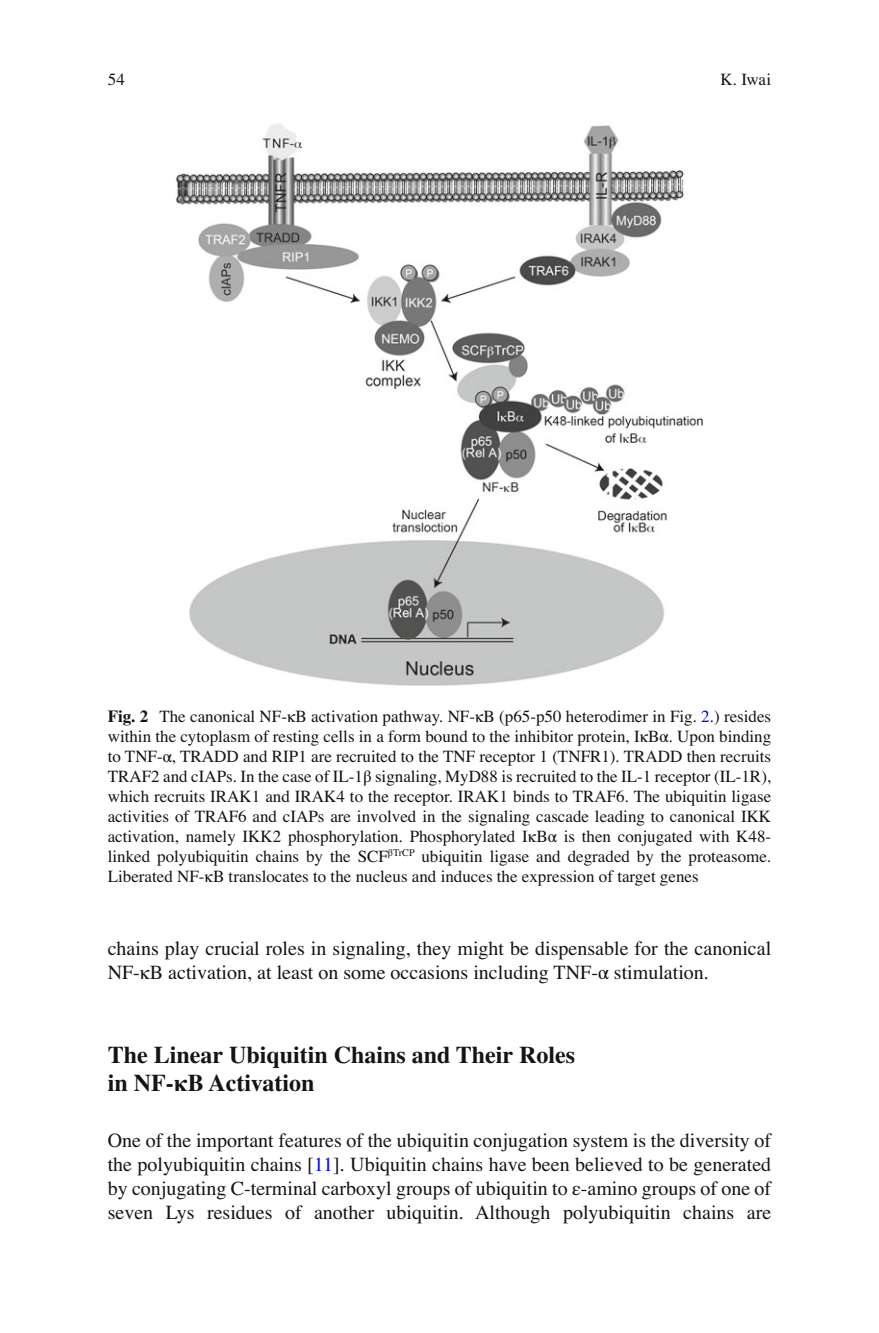
<style>
.page{position:relative;width:879px;height:1333px;background:#fff}
.page>*{position:absolute;margin:0;border:0;box-sizing:border-box;transform-origin:0 0}
.t1{font:700 24px/28px "Wpfkmf Mdgbwc Times";color:#131413}
.t2{font:20px/24px "Gsfsvg Jswywm Times";color:#131413}
.t3{font:17px/20px "Gsfsvg Jswywm Times";color:#131413;text-align:justify}
.s1{font-family:"Wpfkmf Mdgbwc Times";font-weight:700}
.s2{font-family:"Tdqgtn Jtnwtv STIX General"}
.s3{color:#00f}
.s4{font-family:"Jpbqsx Tdbbyx STIX General"}
</style>
<div class="page">
<img style="left:176px;top:124px;width:527px;height:562px">
<p class="t3" style="left:108px;top:71px;width:19px">54</p>
<p class="t3" style="left:720px;top:71px;width:52px">K. Iwai</p>
<p class="t3" style="left:108px;top:707px;width:665px"><span class="s1">Fig. 2</span> The canonical NF-<span class="s2">κ</span>B activation pathway. NF-<span class="s2">κ</span>B (p65-p50 heterodimer in Fig. <span class="s3">2</span> .) resides within the cytoplasm of resting cells in a form bound to the inhibitor protein, I<span class="s2">κ</span>B<span class="s2">α</span>. Upon binding to TNF-<span class="s2">α</span>, TRADD and RIP1 are recruited to the TNF receptor 1 (TNFR1). TRADD then recruits TRAF2 and cIAPs. In the case of IL-1<span class="s2">β</span> signaling, MyD88 is recruited to the IL-1 receptor (IL-1R), which recruits IRAK1 and IRAK4 to the receptor. IRAK1 binds to TRAF6. The ubiquitin ligase activities of TRAF6 and cIAPs are involved in the signaling cascade leading to canonical IKK activation, namely IKK2 phosphorylation. Phosphorylated I<span class="s2">κ</span>B<span class="s2">α</span> is then conjugated with K48- linked polyubiquitin chains by the SCF <sup>β</sup><sup>TrCP</sup> ubiquitin ligase and degraded by the proteasome.<br>Liberated NF-<span class="s2">κ</span>B translocates to the nucleus and induces the expression of target genes</p>
<p class="t2" style="left:108px;top:937px;width:665px">chains play crucial roles in signaling, they might be dispensable for the canonical<br>NF-<span class="s2">κ</span>B activation, at least on some occasions including TNF-<span class="s2">α</span> stimulation.</p>
<h1 class="t1" style="left:108px;top:1042px;width:469px">The Linear Ubiquitin Chains and Their Roles in NF-<span class="s4">κ</span>B Activation</h1>
<p class="t2" style="left:108px;top:1129px;width:665px;text-align:justify">One of the important features of the ubiquitin conjugation system is the diversity of the polyubiquitin chains [ <span class="s3">11</span> ]. Ubiquitin chains have been believed to be generated by conjugating C-terminal carboxyl groups of ubiquitin to <span class="s2">ε</span>-amino groups of one of seven Lys residues of another ubiquitin. Although polyubiquitin chains are</p>
</div>
